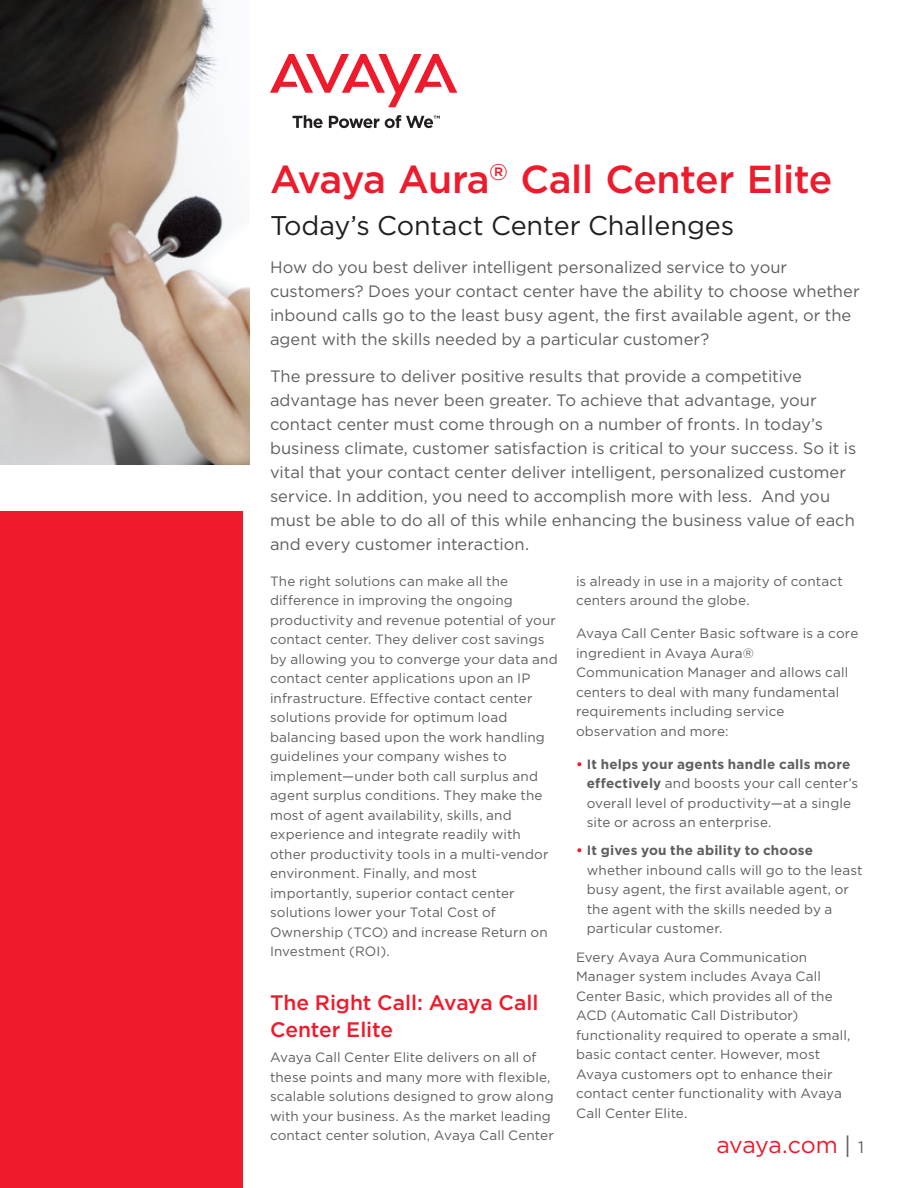
<style>
.page{position:relative;width:918px;height:1188px;background:#fff}
.page>*{position:absolute;margin:0;border:0;box-sizing:border-box;transform-origin:0 0}
.product_brief_title{font:500 39px "Gotham";letter-spacing:-.01em;color:#ee1b2c}
.Subtitle{font:27px "Gotham";color:#231f20}
.t1{font:23.25px "Gotham";letter-spacing:-.015em;color:#ee1b2c}
.Body_Header{font:500 21px/27px "Gotham";letter-spacing:-.005em;color:#ee1b2c}
.intro{font:16.5px/24px "Gotham";color:#5f5f62}
.Body_copy{font:13.5px/19.5px "Gotham";letter-spacing:.01em;color:#5f5f62}
.s1{font-weight:700;color:#ee1b2c}
.s2{font-weight:700}
.s3{color:#5f5f62}
.s4{font-size:16.5px;color:#5f5f62}
</style>
<div class="page">
<svg style="left:270px;top:54px;width:187px;height:53px"></svg>
<svg style="left:292px;top:115px;width:31px;height:13px"></svg>
<svg style="left:329px;top:116px;width:50px;height:12px"></svg>
<svg style="left:385px;top:115px;width:55px;height:13px"></svg>
<div style="left:0;top:512px;width:243px;height:676px;background:#ee1b2c"></div>
<img style="left:0;top:0;width:249px;height:465px">
<p class="product_brief_title" style="left:270px;top:157px;width:564px">Avaya Aura<sup>®</sup> Call Center Elite</p>
<p class="Subtitle" style="left:270px;top:211px;width:466px">Today’s Contact Center Challenges</p>
<p class="intro" style="left:270px;top:254px;width:591px">How do you best deliver intelligent personalized service to your customers? Does your contact center have the ability to choose whether inbound calls go to the least busy agent, the first available agent, or the agent with the skills needed by a particular customer?</p>
<p class="intro" style="left:270px;top:364px;width:588px">The pressure to deliver positive results that provide a competitive advantage has never been greater. To achieve that advantage, your contact center must come through on a number of fronts. In today’s business climate, customer satisfaction is critical to your success. So it is vital that your contact center deliver intelligent, personalized customer service. In addition, you need to accomplish more with less. And you must be able to do all of this while enhancing the business value of each and every customer interaction.</p>
<p class="Body_copy" style="left:270px;top:571px;width:289px">The right solutions can make all the difference in improving the ongoing productivity and revenue potential of your contact center. They deliver cost savings by allowing you to converge your data and contact center applications upon an IP infrastructure. Effective contact center solutions provide for optimum load balancing based upon the work handling guidelines your company wishes to implement—under both call surplus and agent surplus conditions. They make the most of agent availability, skills, and experience and integrate readily with other productivity tools in a multi-vendor environment. Finally, and most importantly, superior contact center solutions lower your Total Cost of Ownership (TCO) and increase Return on Investment (ROI).</p>
<p class="Body_Header" style="left:270px;top:989px;width:270px">The Right Call: Avaya Call<br>Center Elite</p>
<p class="Body_copy" style="left:270px;top:1047px;width:285px">Avaya Call Center Elite delivers on all of these points and many more with flexible, scalable solutions designed to grow along with your business. As the market leading contact center solution, Avaya Call Center</p>
<p class="Body_copy" style="left:576px;top:571px;width:268px">is already in use in a majority of contact centers around the globe.</p>
<p class="Body_copy" style="left:576px;top:624px;width:284px">Avaya Call Center Basic software is a core ingredient in Avaya Aura® Communication Manager and allows call centers to deal with many fundamental requirements including service observation and more:</p>
<p class="Body_copy" style="left:587px;top:754px;width:273px;text-indent:-11px"><span class="s1">•</span> <span class="s2">It helps your agents handle calls more effectively</span> and boosts your call center’s overall level of productivity—at a single site or across an enterprise.</p>
<p class="Body_copy" style="left:587px;top:841px;width:277px;text-indent:-11px"><span class="s1">•</span> <span class="s2">It gives you the ability to choose </span>whether inbound calls will go to the least busy agent, the first available agent, or the agent with the skills needed by a particular customer.</p>
<p class="Body_copy" style="left:576px;top:947px;width:276px">Every Avaya Aura Communication Manager system includes Avaya Call Center Basic, which provides all of the ACD (Automatic Call Distributor) functionality required to operate a small, basic contact center. However, most Avaya customers opt to enhance their contact center functionality with Avaya Call Center Elite.</p>
<h3 class="t1" style="left:716px;top:1132px;width:149px">avaya.com <span class="s3">|</span> <span class="s4">1</span></h3>
</div>
